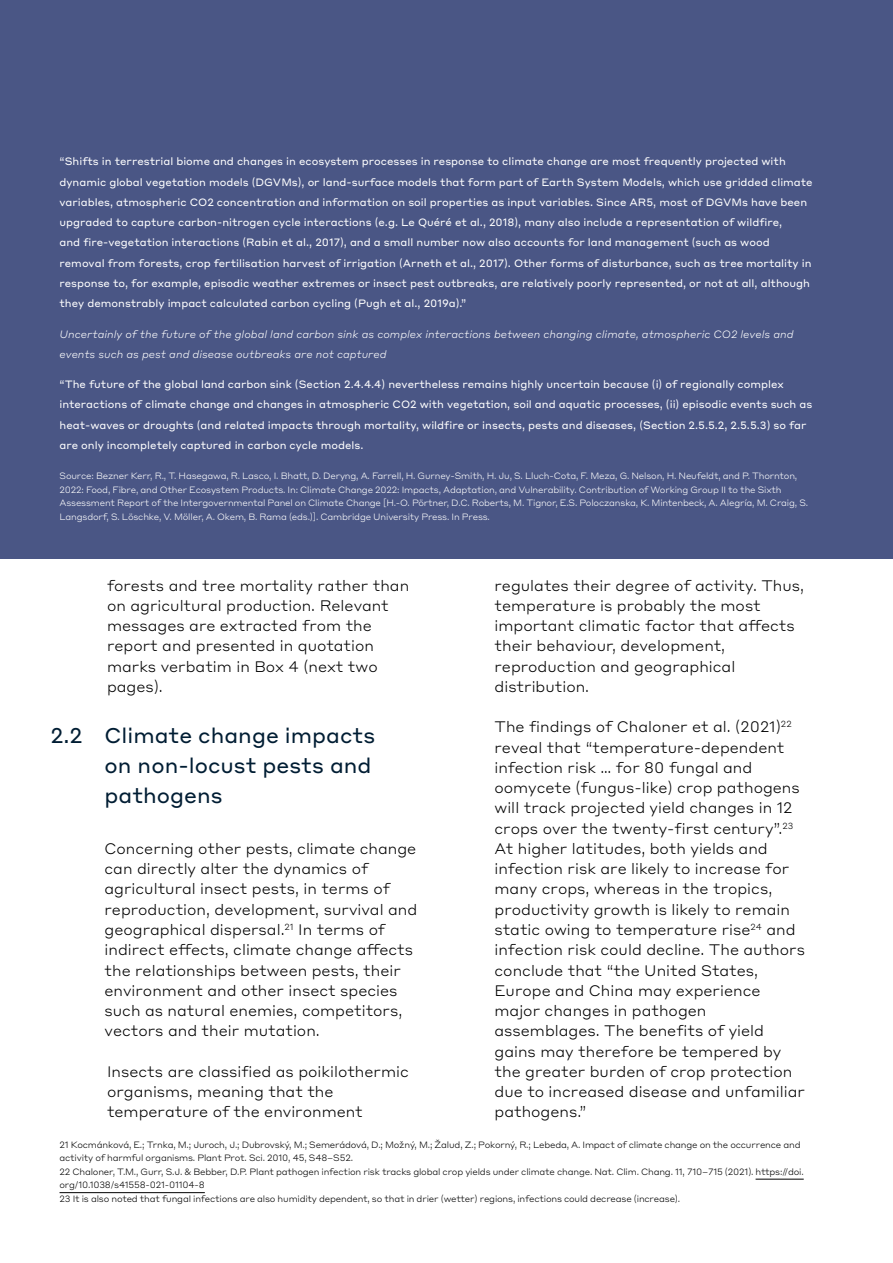
<style>
.page{position:relative;width:893px;height:1263px;background:#fff}
.page>*{position:absolute;margin:0;border:0;box-sizing:border-box;transform-origin:0 0}
.t1{font:21px/30.3px "Styrene A";color:#001d33}
.t2{font:300 15px/20.2px "Styrene A";color:#000}
.t3{font:10.5px/20.2px "Styrene A";color:#fff}
.t4{font:italic 300 10.5px/20.2px "Styrene A";color:#fff}
.t5{font:300 9px/13.5px "Styrene A";letter-spacing:-.02em;color:#fff}
.t6{font:300 9px/13.5px "Styrene A";letter-spacing:-.02em;color:#000}
</style>
<div class="page">
<div style="left:0;top:0;width:893px;height:558px;background:#4a5685"></div>
<hr style="left:756px;top:1179px;width:48px;height:1px;background:#000">
<hr style="left:60px;top:1192px;width:145px;height:1px;background:#000">
<p class="t3" style="left:60px;top:151px;width:755px">“Shifts in terrestrial biome and changes in ecosystem processes in response to climate change are most frequently projected with dynamic global vegetation models (DGVMs), or land-surface models that form part of Earth System Models, which use gridded climate variables, atmospheric CO2 concentration and information on soil properties as input variables. Since AR5, most of DGVMs have been upgraded to capture carbon-nitrogen cycle interactions (e.g. Le Quéré et al., 2018), many also include a representation of wildfire,<br>and fire-vegetation interactions (Rabin et al., 2017), and a small number now also accounts for land management (such as wood removal from forests, crop fertilisation harvest of irrigation (Arneth et al., 2017). Other forms of disturbance, such as tree mortality in response to, for example, episodic weather extremes or insect pest outbreaks, are relatively poorly represented, or not at all, although they demonstrably impact calculated carbon cycling (Pugh et al., 2019a).”</p>
<p class="t4" style="left:60px;top:323px;width:735px">Uncertainly of the future of the global land carbon sink as complex interactions between changing climate, atmospheric CO2 levels and events such as pest and disease outbreaks are not captured</p>
<p class="t3" style="left:60px;top:373px;width:754px">“The future of the global land carbon sink (Section 2.4.4.4) nevertheless remains highly uncertain because (i) of regionally complex interactions of climate change and changes in atmospheric CO2 with vegetation, soil and aquatic processes, (ii) episodic events such as heat-waves or droughts (and related impacts through mortality, wildfire or insects, pests and diseases, (Section 2.5.5.2, 2.5.5.3) so far are only incompletely captured in carbon cycle models.</p>
<p class="t5" style="left:60px;top:469px;width:750px">Source: Bezner Kerr, R., T. Hasegawa, R. Lasco, I. Bhatt, D. Deryng, A. Farrell, H. Gurney-Smith, H. Ju, S. Lluch-Cota, F. Meza, G. Nelson, H. Neufeldt, and P. Thornton, 2022: Food, Fibre, and Other Ecosystem Products. In: Climate Change 2022: Impacts, Adaptation, and Vulnerability. Contribution of Working Group II to the Sixth Assessment Report of the Intergovernmental Panel on Climate Change [H.-O. Pörtner, D.C. Roberts, M. Tignor, E.S. Poloczanska, K. Mintenbeck, A. Alegría, M. Craig, S.<br>Langsdorf, S. Löschke, V. Möller, A. Okem, B. Rama (eds.)]. Cambridge University Press. In Press.</p>
<p class="t2" style="left:107px;top:574px;width:304px">forests and tree mortality rather than on agricultural production. Relevant messages are extracted from the report and presented in quotation marks verbatim in Box 4 (next two pages).</p>
<h1 class="t1" style="left:105px;top:718px;width:272px;text-indent:-54px">2.2 Climate change impacts on non-locust pests and pathogens</h1>
<p class="t2" style="left:105px;top:837px;width:314px">Concerning other pests, climate change can directly alter the dynamics of agricultural insect pests, in terms of reproduction, development, survival and geographical dispersal.<sup>21</sup> In terms of indirect effects, climate change affects the relationships between pests, their environment and other insect species such as natural enemies, competitors, vectors and their mutation.</p>
<p class="t2" style="left:107px;top:1060px;width:303px">Insects are classified as poikilothermic organisms, meaning that the temperature of the environment</p>
<p class="t2" style="left:495px;top:574px;width:311px">regulates their degree of activity. Thus, temperature is probably the most important climatic factor that affects their behaviour, development, reproduction and geographical distribution.</p>
<p class="t2" style="left:494px;top:716px;width:312px">The findings of Chaloner et al. (2021)<sup>22 </sup>reveal that “temperature-dependent infection risk … for 80 fungal and oomycete (fungus-like) crop pathogens will track projected yield changes in 12 crops over the twenty-first century”.<sup>23<br></sup>At higher latitudes, both yields and infection risk are likely to increase for many crops, whereas in the tropics, productivity growth is likely to remain static owing to temperature rise<sup>24</sup> and infection risk could decline. The authors conclude that “the United States, Europe and China may experience major changes in pathogen assemblages. The benefits of yield gains may therefore be tempered by the greater burden of crop protection due to increased disease and unfamiliar pathogens.”</p>
<p class="t6" style="left:60px;top:1137px;width:746px">21 Kocmánková, E.; Trnka, M.; Juroch, J.; Dubrovský, M.; Semerádová, D.; Možný, M.; Žalud, Z.; Pokorný, R.; Lebeda, A. Impact of climate change on the occurrence and activity of harmful organisms. Plant Prot. Sci. 2010, 45, S48–S52.<br>22 Chaloner, T.M., Gurr, S.J. &amp; Bebber, D.P. Plant pathogen infection risk tracks global crop yields under climate change. Nat. Clim. Chang. 11, 710–715 (2021). https://doi. org/10.1038/s41558-021-01104-8<br>23 It is also noted that fungal infections are also humidity dependent, so that in drier (wetter) regions, infections could decrease (increase).</p>
</div>
